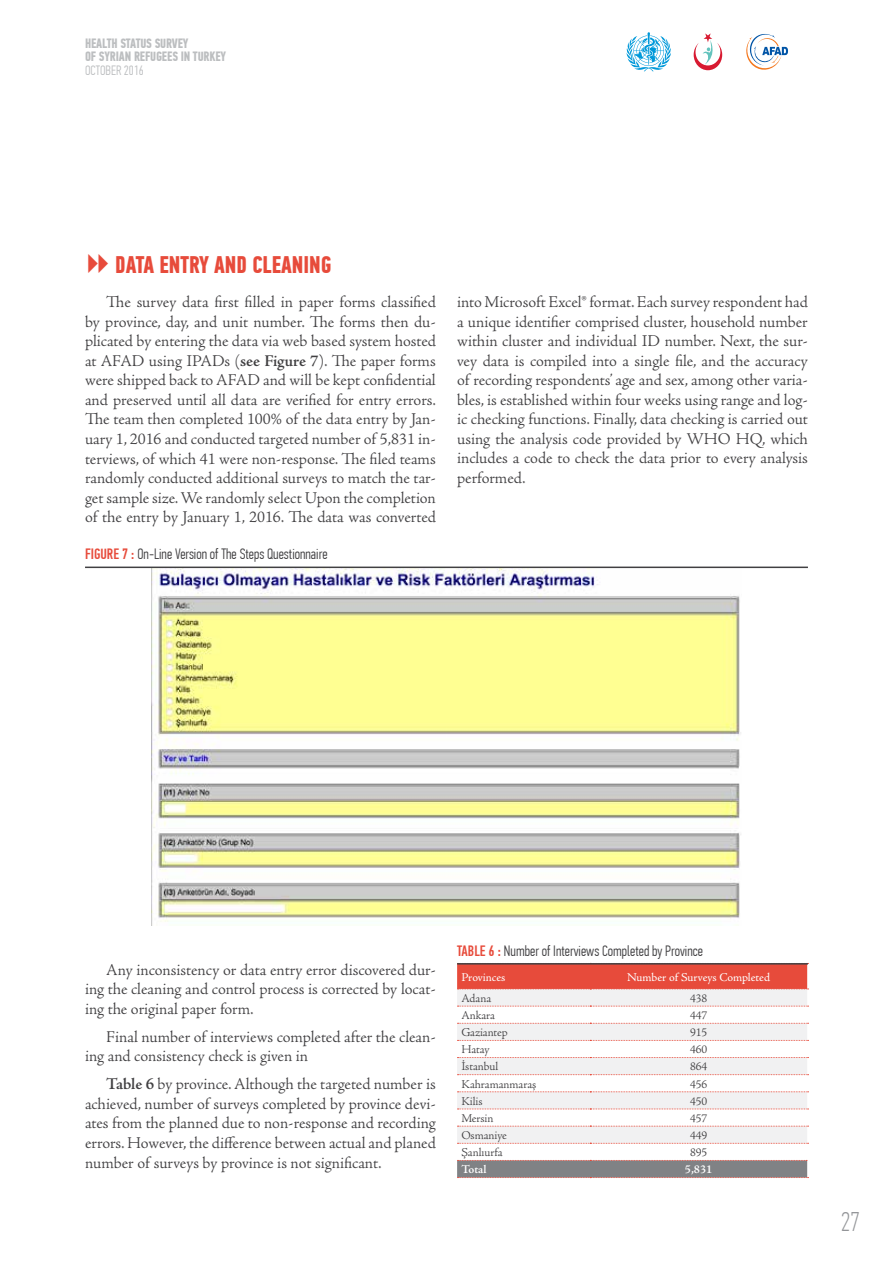
<style>
.page{position:relative;width:893px;height:1263px;background:#fff}
.page>*{position:absolute;margin:0;border:0;box-sizing:border-box;transform-origin:0 0}
.t1{font:100 27px "PF Din Text Comp Pro";color:#939598}
.t2{font:700 24px "PF Din Text Comp Pro";color:#e74b3b}
.t3{font:300 16.5px/19.5px "Adobe Jenson Pro";letter-spacing:-.005em;color:#414042;text-align:justify}
.t4{font:300 15px "PF Din Text Comp Pro";color:#414042}
.t5{font:700 13.5px/13.5px "PF Din Text Comp Pro";letter-spacing:-.01em;color:#bcbec0}
.t6{font:300 13.5px "PF Din Text Comp Pro";color:#bcbec0}
.t7{font:300 12px "Adobe Jenson Pro";color:#414042}
.t8{font:12px "Adobe Jenson Pro";letter-spacing:-.005em;color:#fff}
.t9{font:600 12px "Adobe Jenson Pro";color:#fff}
.s1{font-size:27px}
.s2{font-weight:600}
.s3{font-weight:500;color:#e74b3b}
</style>
<div class="page">
<svg style="left:746px;top:34px;width:42px;height:36px"></svg>
<svg style="left:626px;top:32px;width:45px;height:39px"></svg>
<svg style="left:694px;top:33px;width:28px;height:37px"></svg>
<img style="left:152px;top:568px;width:589px;height:358px">
<svg style="left:457px;top:989px;width:350px;height:154px;fill:#f1f1f2"></svg>
<svg style="left:457px;top:1006px;width:351px;height:1px"></svg>
<svg style="left:457px;top:1023px;width:351px;height:1px"></svg>
<svg style="left:457px;top:1040px;width:351px;height:1px"></svg>
<svg style="left:457px;top:1057px;width:351px;height:1px"></svg>
<svg style="left:457px;top:1074px;width:351px;height:1px"></svg>
<svg style="left:457px;top:1091px;width:351px;height:1px"></svg>
<svg style="left:457px;top:1108px;width:351px;height:1px"></svg>
<svg style="left:457px;top:1126px;width:351px;height:1px"></svg>
<svg style="left:457px;top:1143px;width:351px;height:1px"></svg>
<svg style="left:457px;top:1160px;width:351px;height:18px;background:#888284"></svg>
<div style="left:457px;top:964px;width:351px;height:25px;background:#e74b3b"></div>
<hr style="left:85px;top:567px;width:723px;height:1px;background:#414042">
<hr style="left:457px;top:963px;width:351px;height:1px;background:#414042">
<p class="t5" style="left:85px;top:36px;width:143px">HEALTH STATUS SURVEY<br>OF SYRIAN REFUGEES IN TURKEY</p>
<p class="t6" style="left:85px;top:62px;width:60px">OCTOBER 2016</p>
<h2 class="t2" style="left:85px;top:250px;width:248px"><span class="s1">m</span> DATA ENTRY AND CLEANING</h2>
<p class="t3" style="left:85px;top:293px;width:352px;text-indent:21px">The survey data first filled in paper forms classified by province, day, and unit number. The forms then du&shy;plicated by entering the data via web based system hosted at AFAD using IPADs (<span class="s2">see Figure 7</span>). The paper forms were shipped back to AFAD and will be kept confidential and preserved until all data are verified for entry errors.<br>The team then completed 100% of the data entry by Jan&shy;uary 1, 2016 and conducted targeted number of 5,831 in&shy;terviews, of which 41 were non-response. The filed teams randomly conducted additional surveys to match the tar&shy;get sample size. We randomly select Upon the completion of the entry by January 1, 2016. The data was converted</p>
<p class="t4" style="left:85px;top:546px;width:244px"><span class="s3">FIGURE 7 :</span> On-Line Version of The Steps Questionnaire</p>
<p class="t3" style="left:457px;top:293px;width:352px">into Microsoft Excel® format. Each survey respondent had a unique identifier comprised cluster, household number within cluster and individual ID number. Next, the sur&shy;vey data is compiled into a single file, and the accuracy of recording respondents’ age and sex, among other varia&shy;bles, is established within four weeks using range and log&shy;ic checking functions. Finally, data checking is carried out using the analysis code provided by WHO HQ, which includes a code to check the data prior to every analysis performed.</p>
<p class="t3" style="left:85px;top:960px;width:352px;text-indent:21px">Any inconsistency or data entry error discovered dur&shy;ing the cleaning and control process is corrected by locat&shy;ing the original paper form.</p>
<p class="t3" style="left:85px;top:1027px;width:352px;text-indent:21px">Final number of interviews completed after the clean&shy;ing and consistency check is given in</p>
<p class="t3" style="left:85px;top:1075px;width:352px;text-indent:21px"><span class="s2">Table 6</span> by province. Although the targeted number is achieved, number of surveys completed by province devi&shy;ates from the planned due to non-response and recording errors. However, the difference between actual and planed number of surveys by province is not significant.</p>
<p class="t4" style="left:457px;top:942px;width:247px"><span class="s3">TABLE 6 :</span> Number of Interviews Completed by Province</p>
<p class="t8" style="left:461px;top:970px;width:46px">Provinces</p>
<p class="t8" style="left:627px;top:970px;width:144px">Number of Surveys Completed</p>
<p class="t7" style="left:461px;top:991px;width:31px">Adana</p>
<p class="t7" style="left:690px;top:991px;width:19px">438</p>
<p class="t7" style="left:461px;top:1008px;width:35px">Ankara</p>
<p class="t7" style="left:690px;top:1008px;width:19px">447</p>
<p class="t7" style="left:461px;top:1025px;width:48px">Gaziantep</p>
<p class="t7" style="left:690px;top:1025px;width:19px">915</p>
<p class="t7" style="left:461px;top:1043px;width:30px">Hatay</p>
<p class="t7" style="left:690px;top:1043px;width:19px">460</p>
<p class="t7" style="left:461px;top:1060px;width:39px">İstanbul</p>
<p class="t7" style="left:690px;top:1060px;width:19px">864</p>
<p class="t7" style="left:461px;top:1077px;width:77px">Kahramanmaraş</p>
<p class="t7" style="left:690px;top:1077px;width:19px">456</p>
<p class="t7" style="left:461px;top:1094px;width:23px">Kilis</p>
<p class="t7" style="left:690px;top:1094px;width:19px">450</p>
<p class="t7" style="left:461px;top:1111px;width:34px">Mersin</p>
<p class="t7" style="left:690px;top:1111px;width:19px">457</p>
<p class="t7" style="left:461px;top:1128px;width:47px">Osmaniye</p>
<p class="t7" style="left:690px;top:1128px;width:19px">449</p>
<p class="t7" style="left:461px;top:1146px;width:43px">Şanlıurfa</p>
<p class="t7" style="left:690px;top:1146px;width:19px">895</p>
<p class="t9" style="left:461px;top:1163px;width:27px">Total</p>
<p class="t9" style="left:685px;top:1163px;width:29px">5,831</p>
<h1 class="t1" style="left:841px;top:1206px;width:21px">27</h1>
</div>
